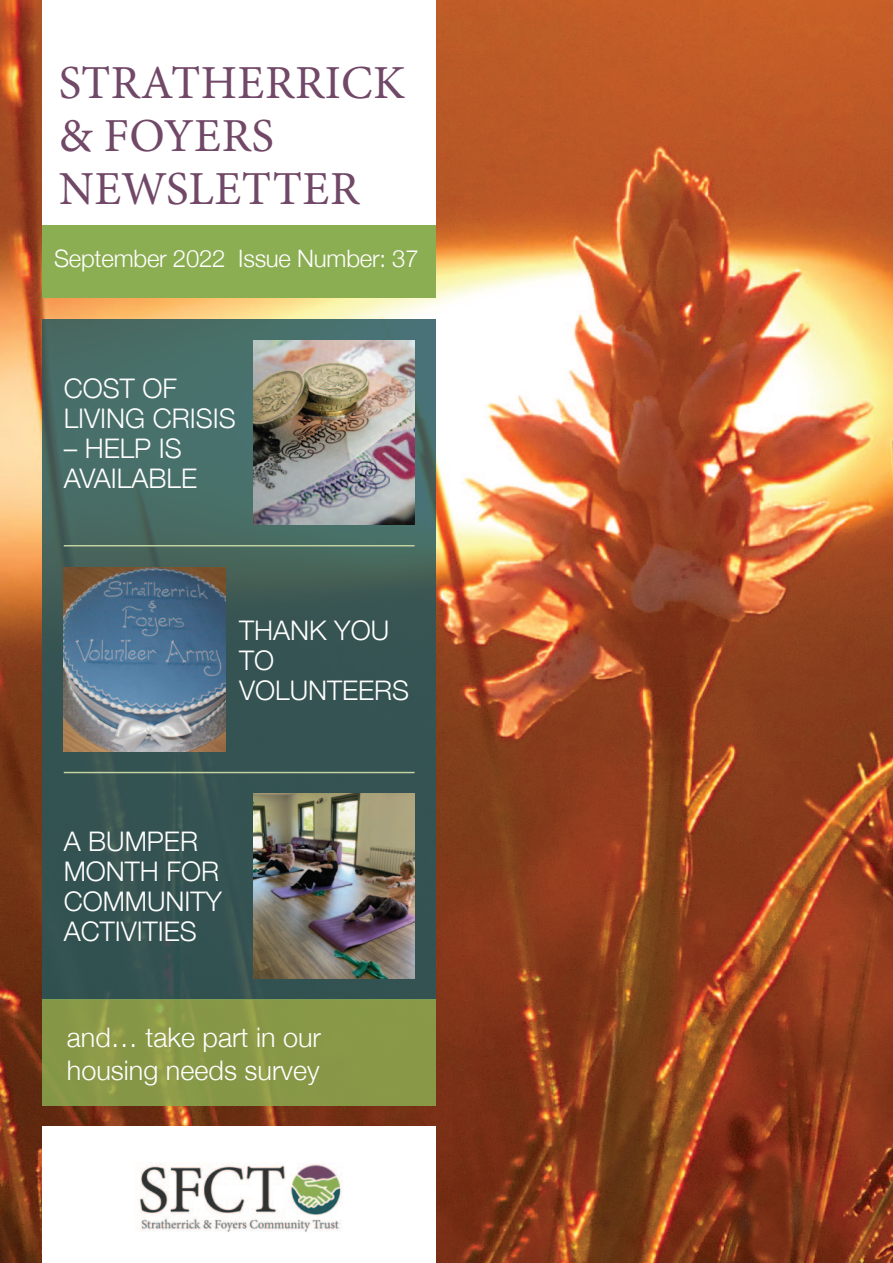
<style>
.page{position:relative;width:893px;height:1263px;background:#fff}
.page>*{position:absolute;margin:0;border:0;box-sizing:border-box;transform-origin:0 0}
.t1{font:47.4px/52.9px "Minion Pro";letter-spacing:.01em;color:#714867}
.t2{font:300 27px/30px "Helvetica Neue";color:#fff}
.t3{font:300 24px "Helvetica Neue";letter-spacing:-.01em;color:#fff}
</style>
<div class="page">
<img style="left:0;top:0;width:893px;height:1263px">
<div style="left:43px;top:0;width:393px;height:225px;background:#fff"></div>
<div style="left:43px;top:225px;width:393px;height:73px;background:#8cae52"></div>
<div style="left:43px;top:1127px;width:393px;height:136px;background:#fff"></div>
<img style="left:136px;top:1163px;width:207px;height:69px">
<div style="left:43px;top:319px;width:393px;height:680px;background:#26585d;opacity:.84"></div>
<div style="left:43px;top:999px;width:393px;height:107px;background:#889847"></div>
<hr style="left:64px;top:545px;width:351px;height:1px;background:#c1d1a1">
<hr style="left:64px;top:772px;width:351px;height:1px;background:#c1d1a1">
<img style="left:253px;top:794px;width:162px;height:184px">
<img style="left:253px;top:340px;width:162px;height:185px">
<img style="left:64px;top:567px;width:161px;height:184px">
<p class="t1" style="left:59px;top:55px;width:348px">STRATHERRICK &amp; FOYERS</p>
<p class="t1" style="left:59px;top:161px;width:302px">NEWSLETTER</p>
<p class="t3" style="left:54px;top:244px;width:366px">SEPTEMBER 2022 ISSUE NUMBER: 37</p>
<p class="t2" style="left:64px;top:372px;width:174px">COST OF<br>LIVING CRISIS</p>
<p class="t2" style="left:64px;top:432px;width:135px">– HELP IS<br>AVAILABLE</p>
<p class="t2" style="left:239px;top:614px;width:172px">THANK YOU<br>TO<br>VOLUNTEERS</p>
<p class="t2" style="left:64px;top:826px;width:160px">A BUMPER<br>MONTH FOR<br>COMMUNITY<br>ACTIVITIES</p>
<p class="t2" style="left:67px;top:1020px;width:256px;line-height:33px">AND… TAKE PART IN OUR<br>HOUSING NEEDS SURVEY</p>
</div>
